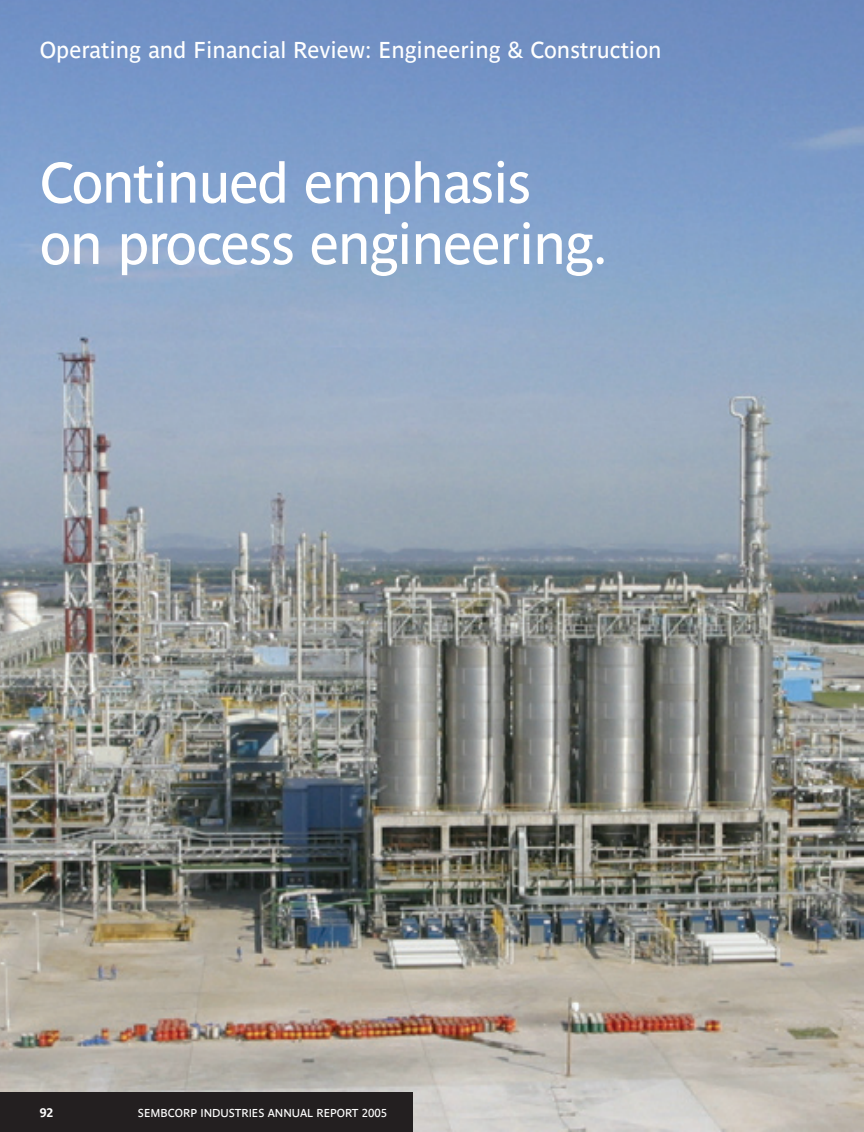
<style>
.page{position:relative;width:864px;height:1132px;background:#fff}
.page>*{position:absolute;margin:0;border:0;box-sizing:border-box;transform-origin:0 0}
.t1{font:56px/61.2px "Parisine";letter-spacing:-.025em;color:#fff}
.t2{font:22.75px "Parisine";color:#fff}
.t3{font:700 12.25px "Parisine";color:#fff}
.t4{font:11.38px "Parisine";color:#fff}
</style>
<div class="page">
<img style="left:0;top:0;width:863px;height:1131px">
<div style="left:0;top:1091px;width:412px;height:40px;background:#231f20"></div>
<p class="t2" style="left:40px;top:36px;width:623px">Operating and Financial Review: Engineering &amp; Construction</p>
<h1 class="t1" style="left:40px;top:152px;width:569px">Continued emphasis on process engineering.</h1>
<p class="t3" style="left:40px;top:1105px;width:15px">92</p>
<p class="t4" style="left:138px;top:1105px;width:251px">SEMBCORP INDUSTRIES ANNUAL REPORT 2005</p>
</div>
